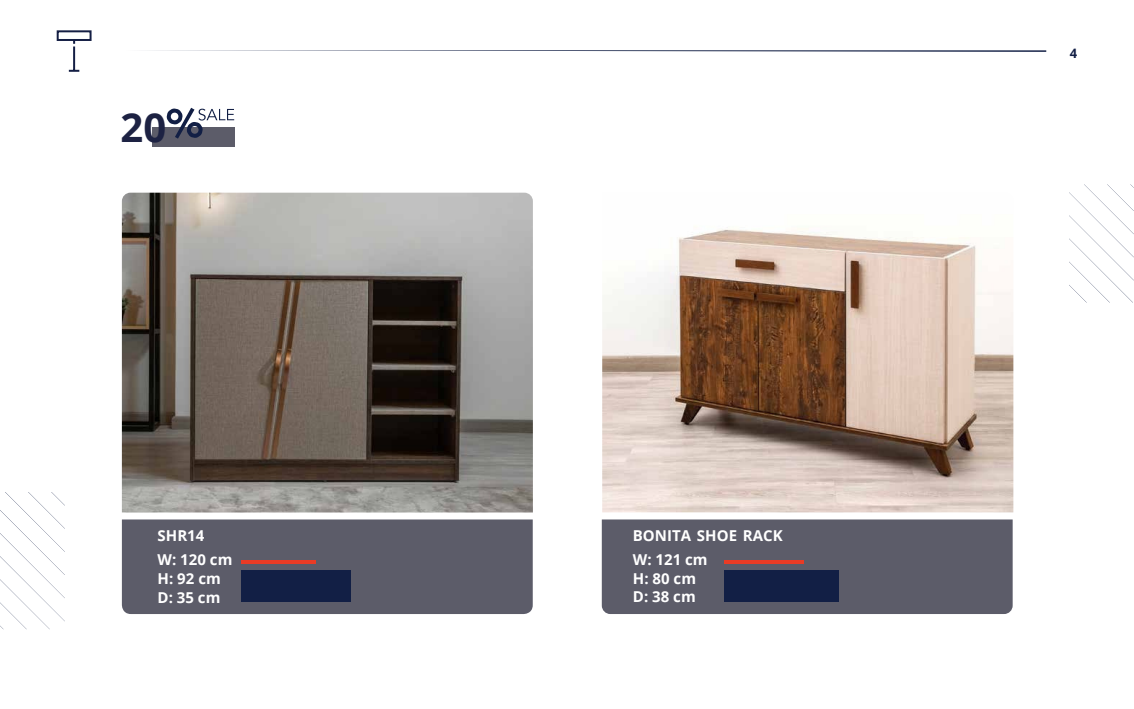
<style>
.page{position:relative;width:1134px;height:709px;background:#fff}
.page>*{position:absolute;margin:0;border:0;box-sizing:border-box;transform-origin:0 0}
.t1{font:700 40px "Open Sans";color:#1d2243}
.t2{font:700 15px/24px "Open Sans";color:#fff}
.t3{font:700 13px "Open Sans";color:#121f45}
</style>
<div class="page">
<svg style="left:0;top:492px;width:65px;height:137px"></svg>
<svg style="left:57px;top:30px;width:35px;height:42px"></svg>
<div style="left:153px;top:128px;width:81px;height:19px;background:#5c5c69"></div>
<svg style="left:167px;top:108px;width:67px;height:31px"></svg>
<div style="left:122px;top:519px;width:411px;height:95px;background:#5c5c69"></div>
<div style="left:242px;top:571px;width:108px;height:30px;background:#121f45"></div>
<hr style="left:242px;top:560px;width:74px;height:3px;background:#e93b25">
<svg style="left:149px;top:50px;width:897px;height:2px"></svg>
<div style="left:602px;top:519px;width:411px;height:95px;background:#5c5c69"></div>
<div style="left:730px;top:571px;width:108px;height:30px;background:#121f45"></div>
<hr style="left:730px;top:560px;width:73px;height:3px;background:#e93b25">
<svg style="left:1069px;top:184px;width:65px;height:118px"></svg>
<img style="left:122px;top:193px;width:411px;height:319px">
<div style="left:725px;top:571px;width:108px;height:30px;background:#121f45"></div>
<hr style="left:725px;top:560px;width:73px;height:3px;background:#e93b25">
<img style="left:602px;top:227px;width:411px;height:285px">
<p class="t1" style="left:120px;top:99px;width:47px">20</p>
<p class="t2" style="left:158px;top:523px;width:48px">SHR14</p>
<p class="t2" style="left:158px;top:547px;width:76px">W: 120 cm</p>
<p class="t2" style="left:158px;top:566px;width:65px">H: 92 cm</p>
<p class="t2" style="left:158px;top:585px;width:64px">D: 35 cm</p>
<p class="t2" style="left:633px;top:523px;width:151px">BONITA SHOE RACK<br>W: 121 cm</p>
<p class="t2" style="left:633px;top:566px;width:65px">H: 80 cm</p>
<p class="t2" style="left:633px;top:584px;width:64px">D: 38 cm</p>
<p class="t3" style="left:1070px;top:44px;width:9px">4</p>
</div>
